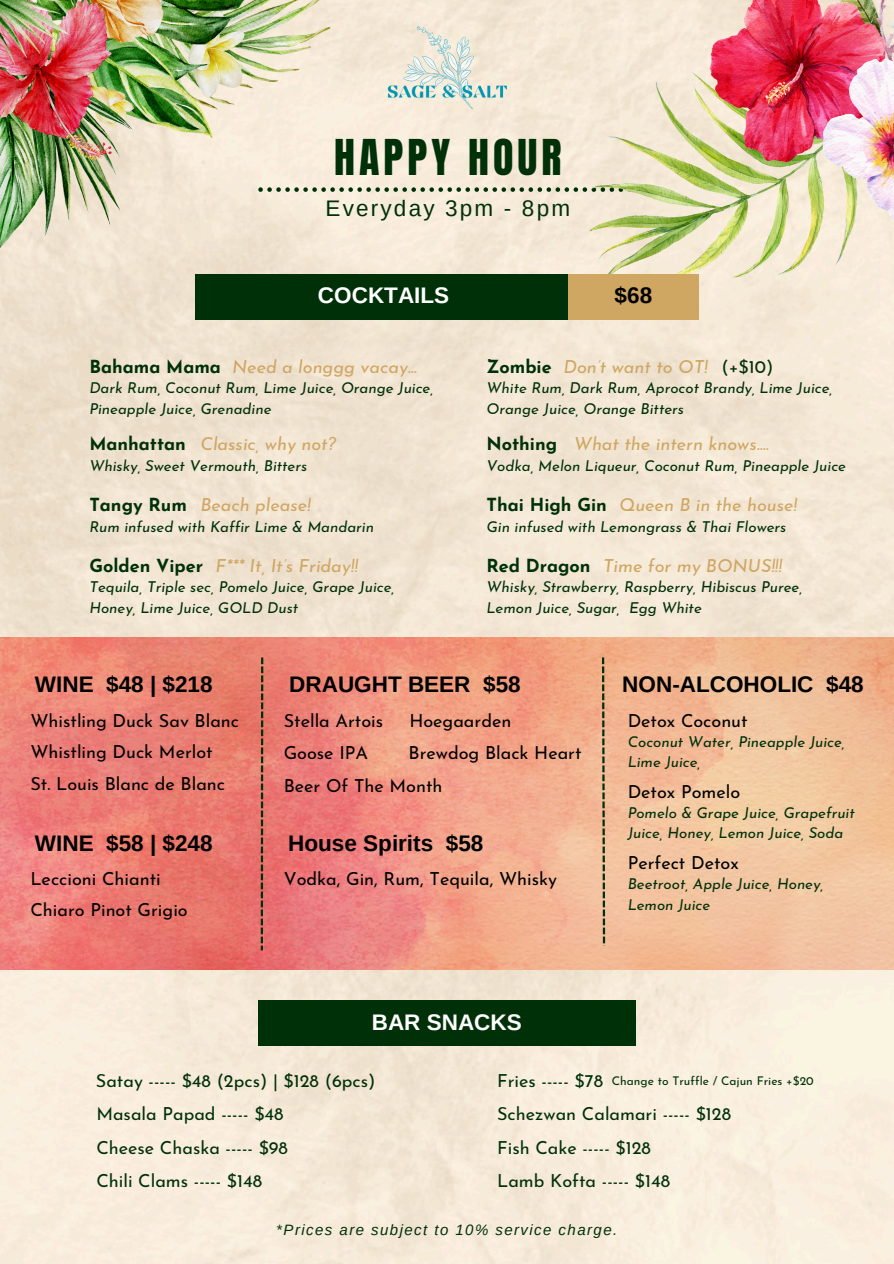
<style>
.page{position:relative;width:894px;height:1264px;background:#fff}
.page>*{position:absolute;margin:0;border:0;box-sizing:border-box;transform-origin:0 0}
.t1{font:42px "Anton";letter-spacing:.095em;color:#003008}
.t2{font:700 22.5px "Arimo";color:#000}
.t3{font:700 22.5px "Arimo";color:#fff}
.t4{font:22.5px "Arimo";letter-spacing:.095em;color:#003008}
.t5{font:18px/31.5px "Josefin Sans";color:#000}
.t6{font:18px "Josefin Sans";color:#003008}
.t7{font:italic 18px "Josefin Sans";color:#cfa662}
.t8{font:700 18px "Josefin Sans";color:#003008}
.t9{font:italic 15px/20.2px "Josefin Sans";color:#003008}
.t10{font:italic 15px "Arimo";letter-spacing:.095em;color:#003008}
.t11{font:12px "Josefin Sans";color:#003008}
</style>
<div class="page">
<img style="left:0;top:0;width:893px;height:1263px">
<img style="left:0;top:637px;width:893px;height:332px">
<svg style="left:330px;top:187px;width:259px;height:5px"></svg>
<img style="left:589px;top:0;width:304px;height:287px">
<img style="left:0;top:0;width:330px;height:262px">
<img style="left:362px;top:0;width:169px;height:154px">
<div style="left:195px;top:274px;width:377px;height:45px;background:#003008"></div>
<div style="left:568px;top:274px;width:130px;height:45px;background:#cfa662"></div>
<div style="left:258px;top:1000px;width:377px;height:45px;background:#003008"></div>
<svg style="left:260px;top:657px;width:3px;height:293px"></svg>
<svg style="left:601px;top:657px;width:4px;height:289px"></svg>
<p class="t1" style="left:334px;top:127px;width:229px">HAPPY HOUR</p>
<h4 class="t4" style="left:325px;top:195px;width:246px">Everyday 3pm - 8pm</h4>
<p class="t3" style="left:318px;top:283px;width:133px">COCKTAILS</p>
<p class="t2" style="left:614px;top:283px;width:39px">$68</p>
<h6 class="t8" style="left:89px;top:359px;width:133px">Bahama Mama</h6>
<h6 class="t8" style="left:486px;top:359px;width:67px">Zombie</h6>
<h5 class="t7" style="left:232px;top:359px;width:186px">Need a longgg vacay...</h5>
<h6 class="t7" style="left:563px;top:359px;width:146px">Don’t want to OT!</h6>
<h6 class="t6" style="left:721px;top:359px;width:53px">(+$10)</h6>
<h5 class="t9" style="left:89px;top:379px;width:345px">Dark Rum, Coconut Rum, Lime Juice, Orange Juice,<br>Pineapple Juice, Grenadine</h5>
<h5 class="t9" style="left:486px;top:379px;width:347px">White Rum, Dark Rum, Aprocot Brandy, Lime Juice,<br>Orange Juice, Orange Bitters</h5>
<h6 class="t8" style="left:89px;top:437px;width:98px">Manhattan</h6>
<p class="t8" style="left:486px;top:437px;width:72px">Nothing</p>
<p class="t7" style="left:200px;top:437px;width:137px">Classic, why not?</p>
<p class="t7" style="left:573px;top:437px;width:196px">What the intern knows....</p>
<h6 class="t9" style="left:89px;top:457px;width:219px">Whisky, Sweet Vermouth, Bitters</h6>
<h6 class="t9" style="left:486px;top:457px;width:361px">Vodka, Melon Liqueur, Coconut Rum, Pineapple Juice</h6>
<p class="t8" style="left:89px;top:497px;width:99px">Tangy Rum</p>
<h5 class="t8" style="left:486px;top:497px;width:122px">Thai High Gin</h5>
<h6 class="t7" style="left:200px;top:497px;width:112px">Beach please!</h6>
<h6 class="t7" style="left:618px;top:497px;width:180px">Queen B in the house!</h6>
<p class="t9" style="left:89px;top:517px;width:286px">Rum infused with Kaffir Lime &amp; Mandarin</p>
<p class="t9" style="left:486px;top:517px;width:301px">Gin infused with Lemongrass &amp; Thai Flowers</p>
<h2 class="t8" style="left:89px;top:558px;width:115px">Golden Viper</h2>
<h6 class="t8" style="left:486px;top:558px;width:106px">Red Dragon</h6>
<p class="t9" style="left:89px;top:578px;width:307px">Tequila, Triple sec, Pomelo Juice, Grape Juice,<br>Honey, Lime Juice, GOLD Dust</p>
<h2 class="t9" style="left:486px;top:578px;width:317px">Whisky, Strawberry, Raspberry, Hibiscus Puree,<br>Lemon Juice, Sugar, Egg White</h2>
<h2 class="t7" style="left:215px;top:558px;width:144px">F*** It, It’s Friday!!</h2>
<h6 class="t7" style="left:603px;top:558px;width:180px">Time for my BONUS!!!</h6>
<p class="t2" style="left:35px;top:671px;width:179px">WINE $48 | $218</p>
<h1 class="t2" style="left:622px;top:671px;width:243px">NON-ALCOHOLIC $48</h1>
<h6 class="t2" style="left:289px;top:671px;width:233px">DRAUGHT BEER $58</h6>
<h6 class="t5" style="left:30px;top:706px;width:210px">Whistling Duck Sav Blanc<br>Whistling Duck Merlot<br>St. Louis Blanc de Blanc</h6>
<h3 class="t5" style="left:284px;top:706px;width:101px">Stella Artois</h3>
<h6 class="t5" style="left:409px;top:706px;width:103px">Hoegaarden</h6>
<p class="t5" style="left:284px;top:739px;width:86px">Goose IPA</p>
<h2 class="t5" style="left:408px;top:739px;width:174px">Brewdog Black Heart</h2>
<h6 class="t5" style="left:284px;top:771px;width:160px">Beer Of The Month</h6>
<h6 class="t2" style="left:35px;top:830px;width:179px">WINE $58 | $248</h6>
<p class="t2" style="left:288px;top:830px;width:197px">House Spirits $58</p>
<p class="t5" style="left:30px;top:864px;width:159px">Leccioni Chianti<br>Chiaro Pinot Grigio</p>
<h6 class="t5" style="left:284px;top:864px;width:275px">Vodka, Gin, Rum, Tequila, Whisky</h6>
<p class="t3" style="left:371px;top:1009px;width:151px">BAR SNACKS</p>
<h5 class="t5" style="left:627px;top:706px;width:121px">Detox Coconut</h5>
<p class="t9" style="left:627px;top:733px;width:219px">Coconut Water, Pineapple Juice,<br>Lime Juice,</p>
<h2 class="t9" style="left:627px;top:804px;width:229px">Pomelo &amp; Grape Juice, Grapefruit<br>Juice, Honey, Lemon Juice, Soda</h2>
<h6 class="t9" style="left:627px;top:875px;width:197px">Beetroot, Apple Juice, Honey,<br>Lemon Juice</h6>
<h6 class="t5" style="left:627px;top:777px;width:114px">Detox Pomelo</h6>
<p class="t5" style="left:627px;top:848px;width:113px">Perfect Detox</p>
<h3 class="t6" style="left:96px;top:1073px;width:281px">Satay ----- $48 (2pcs) | $128 (6pcs)</h3>
<h5 class="t6" style="left:96px;top:1106px;width:189px">Masala Papad ----- $48</h5>
<h6 class="t6" style="left:96px;top:1140px;width:193px">Cheese Chaska ----- $98</h6>
<p class="t6" style="left:96px;top:1173px;width:167px">Chili Clams ----- $148</p>
<h5 class="t6" style="left:497px;top:1073px;width:107px">Fries ----- $78</h5>
<h6 class="t6" style="left:497px;top:1106px;width:235px">Schezwan Calamari ----- $128</h6>
<p class="t6" style="left:497px;top:1140px;width:155px">Fish Cake ----- $128</p>
<h5 class="t6" style="left:497px;top:1173px;width:174px">Lamb Kofta ----- $148</h5>
<h6 class="t11" style="left:611px;top:1076px;width:203px">Change to Truffle / Cajun Fries +$20</h6>
<h2 class="t10" style="left:276px;top:1220px;width:342px">*Prices are subject to 10% service charge.</h2>
</div>
